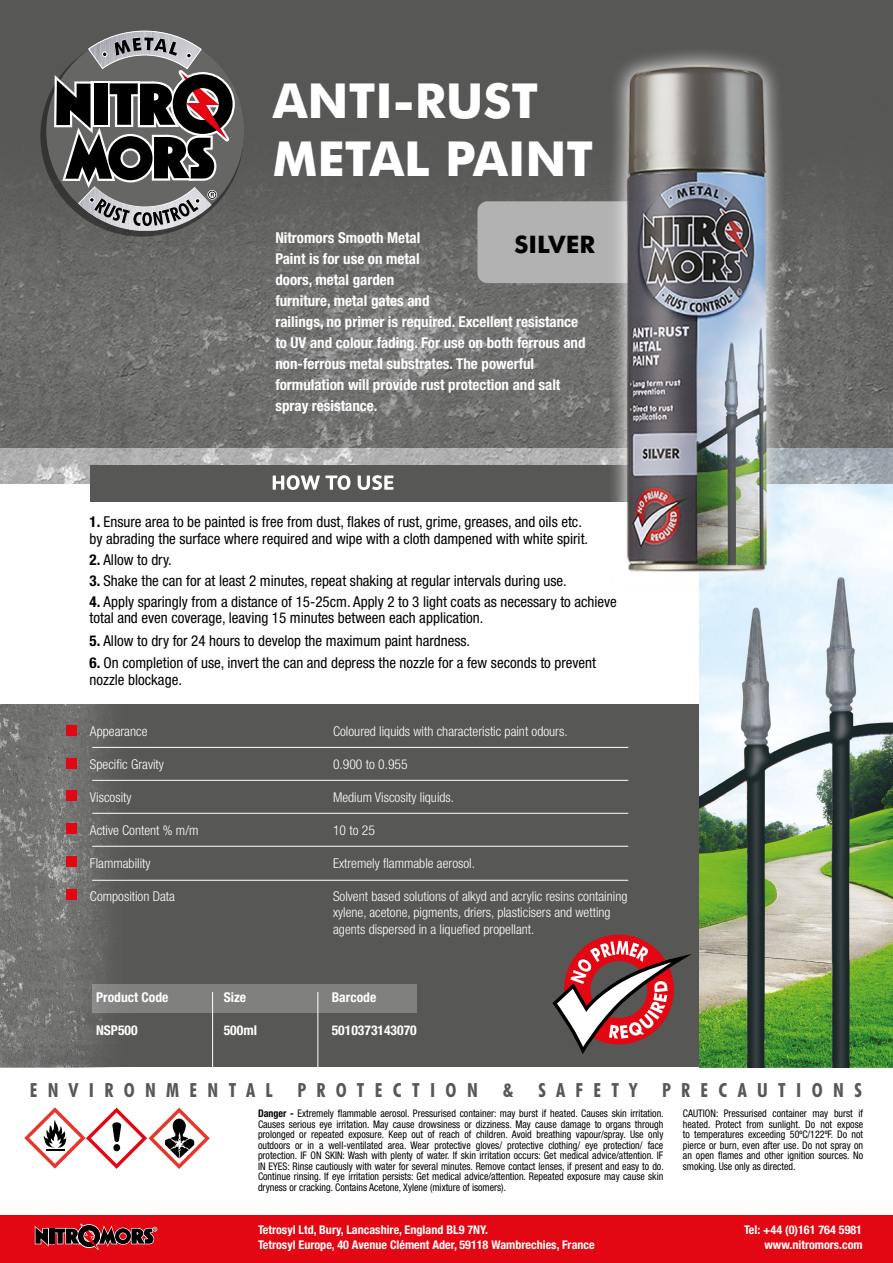
<style>
.page{position:relative;width:893px;height:1263px;background:#fff}
.page>*{position:absolute;margin:0;border:0;box-sizing:border-box;transform-origin:0 0}
.t1{font:700 48.3px/57.9px "Futura BT";color:#fff}
.t2{font:700 24.15px "Futura BT";color:#000}
.t3{font:700 condensed 19.5px "Futura BT";letter-spacing:.53em;color:#575756}
.t4{font:condensed 15px/16.5px "Helvetica Neue";color:#000}
.t5{font:700 condensed 15px/21px "Helvetica Neue";color:#fff}
.t6{font:300 condensed 13.5px/16.5px "Helvetica Neue";color:#fff}
.t7{font:700 condensed 13.5px "Helvetica Neue";color:#fff}
.t8{font:700 condensed 12px "Helvetica Neue";color:#fff}
.t9{font:condensed 10.5px/10.5px "Helvetica Neue";color:#000;text-align:justify;scale:.95 1}
.s1{font-weight:700}
</style>
<div class="page">
<div style="left:1px;top:704px;width:892px;height:363px;background:#575756"></div>
<img style="left:699px;top:483px;width:194px;height:584px">
<img style="left:0;top:0;width:893px;height:483px">
<svg style="left:40px;top:35px;width:204px;height:202px"></svg>
<div style="left:90px;top:465px;width:592px;height:36px;background:#575756"></div>
<svg style="left:273px;top:475px;width:77px;height:15px"></svg>
<svg style="left:358px;top:475px;width:35px;height:15px"></svg>
<img style="left:0;top:704px;width:187px;height:363px">
<div style="left:67px;top:725px;width:10px;height:10px;background:#e30613"></div>
<div style="left:67px;top:758px;width:10px;height:10px;background:#e30613"></div>
<div style="left:67px;top:791px;width:10px;height:10px;background:#e30613"></div>
<div style="left:67px;top:824px;width:10px;height:10px;background:#e30613"></div>
<div style="left:67px;top:857px;width:10px;height:10px;background:#e30613"></div>
<div style="left:67px;top:890px;width:10px;height:10px;background:#e30613"></div>
<hr style="left:92px;top:747px;width:536px;height:1px;background:#fff">
<hr style="left:92px;top:780px;width:536px;height:1px;background:#fff">
<hr style="left:92px;top:813px;width:536px;height:1px;background:#fff">
<hr style="left:92px;top:846px;width:536px;height:1px;background:#fff">
<hr style="left:92px;top:880px;width:536px;height:1px;background:#fff">
<div style="left:92px;top:984px;width:325px;height:29px;background:#80807f"></div>
<hr style="left:212px;top:992px;width:1px;height:75px;background:#fff">
<hr style="left:317px;top:992px;width:1px;height:75px;background:#fff">
<div style="left:46px;top:32px;width:198px;height:198px;background:#666665;border-radius:50%"></div>
<img style="left:79px;top:230px;width:133px;height:1px">
<svg style="left:54px;top:31px;width:181px;height:199px"></svg>
<div style="left:477px;top:201px;width:192px;height:82px;background:#b3b2b2;border-radius:10px"></div>
<img style="left:610px;top:48px;width:173px;height:547px">
<svg style="left:24px;top:1107px;width:186px;height:62px"></svg>
<div style="left:564px;top:934px;width:110px;height:110px;border:27px solid #e30613;border-radius:50%"></div>
<svg style="left:552px;top:941px;width:126px;height:113px"></svg>
<div style="left:0;top:1215px;width:893px;height:48px;background:#e30613"></div>
<svg style="left:35px;top:1223px;width:122px;height:27px"></svg>
<h1 class="t1" style="left:273px;top:71px;width:322px">ANTI-RUST<br>METAL PAINT</h1>
<p class="t5" style="left:275px;top:227px;width:312px">Nitromors Smooth Metal<br>Paint is for use on metal<br>doors, metal garden<br>furniture, metal gates and<br>railings, no primer is required. Excellent resistance to UV and colour fading. For use on both ferrous and non-ferrous metal substrates. The powerful formulation will provide rust protection and salt spray resistance.</p>
<h2 class="t2" style="left:514px;top:229px;width:82px">SILVER</h2>
<h3 class="t4" style="left:90px;top:513px;width:500px"><span class="s1">1.</span> Ensure area to be painted is free from dust, flakes of rust, grime, greases, and oils etc. by abrading the surface where required and wipe with a cloth dampened with white spirit.</h3>
<h3 class="t4" style="left:90px;top:551px;width:84px"><span class="s1">2.</span> Allow to dry.</h3>
<h3 class="t4" style="left:90px;top:572px;width:479px"><span class="s1">3.</span> Shake the can for at least 2 minutes, repeat shaking at regular intervals during use.</h3>
<h3 class="t4" style="left:90px;top:593px;width:529px"><span class="s1">4.</span> Apply sparingly from a distance of 15-25cm. Apply 2 to 3 light coats as necessary to achieve total and even coverage, leaving 15 minutes between each application.</h3>
<h3 class="t4" style="left:90px;top:632px;width:382px"><span class="s1">5.</span> Allow to dry for 24 hours to develop the maximum paint hardness.</h3>
<h3 class="t4" style="left:90px;top:654px;width:508px"><span class="s1">6.</span> On completion of use, invert the can and depress the nozzle for a few seconds to prevent nozzle blockage.</h3>
<p class="t6" style="left:90px;top:723px;width:59px">Appearance</p>
<p class="t6" style="left:90px;top:756px;width:75px">Specific Gravity</p>
<p class="t6" style="left:90px;top:789px;width:43px">Viscosity</p>
<p class="t6" style="left:90px;top:822px;width:110px">Active Content % m/m</p>
<p class="t6" style="left:90px;top:855px;width:62px">Flammability</p>
<p class="t6" style="left:90px;top:888px;width:87px">Composition Data</p>
<p class="t6" style="left:333px;top:723px;width:236px">Coloured liquids with characteristic paint odours.</p>
<p class="t6" style="left:333px;top:756px;width:76px">0.900 to 0.955</p>
<p class="t6" style="left:333px;top:789px;width:123px">Medium Viscosity liquids.</p>
<p class="t6" style="left:333px;top:822px;width:43px">10 to 25</p>
<p class="t6" style="left:333px;top:855px;width:143px">Extremely flammable aerosol.</p>
<p class="t6" style="left:333px;top:888px;width:296px">Solvent based solutions of alkyd and acrylic resins containing xylene, acetone, pigments, driers, plasticisers and wetting agents dispersed in a liquefied propellant.</p>
<p class="t7" style="left:96px;top:989px;width:74px">Product Code</p>
<p class="t7" style="left:224px;top:989px;width:24px">Size</p>
<p class="t7" style="left:332px;top:989px;width:46px">Barcode</p>
<p class="t7" style="left:96px;top:1022px;width:43px">NSP500</p>
<p class="t7" style="left:224px;top:1022px;width:35px">500ml</p>
<p class="t7" style="left:332px;top:1022px;width:87px">5010373143070</p>
<h3 class="t3" style="left:30px;top:1078px;width:244px">ENVIRONMENTAL</h3>
<h3 class="t3" style="left:297px;top:1078px;width:182px">PROTECTION</h3>
<h3 class="t3" style="left:503px;top:1078px;width:12px">&amp;</h3>
<h3 class="t3" style="left:538px;top:1078px;width:100px">SAFETY</h3>
<h3 class="t3" style="left:662px;top:1078px;width:201px">PRECAUTIONS</h3>
<p class="t9" style="left:258px;top:1108px;width:429px"><span class="s1">Danger -</span> Extremely flammable aerosol. Pressurised container: may burst if heated. Causes skin irritation.<br>Causes serious eye irritation. May cause drowsiness or dizziness. May cause damage to organs through prolonged or repeated exposure. Keep out of reach of children. Avoid breathing vapour/spray. Use only outdoors or in a well-ventilated area. Wear protective gloves/ protective clothing/ eye protection/ face protection. IF ON SKIN: Wash with plenty of water. If skin irritation occurs: Get medical advice/attention. IF IN EYES: Rinse cautiously with water for several minutes. Remove contact lenses, if present and easy to do.<br>Continue rinsing. If eye irritation persists: Get medical advice/attention. Repeated exposure may cause skin dryness or cracking. Contains Acetone, Xylene (mixture of isomers).</p>
<p class="t9" style="left:683px;top:1108px;width:191px">CAUTION: Pressurised container may burst if heated. Protect from sunlight. Do not expose to temperatures exceeding 50ºC/122ºF. Do not pierce or burn, even after use. Do not spray on an open flames and other ignition sources. No smoking. Use only as directed.</p>
<p class="t8" style="left:258px;top:1223px;width:232px">Tetrosyl Ltd, Bury, Lancashire, England BL9 7NY.</p>
<p class="t8" style="left:744px;top:1223px;width:120px">Tel: +44 (0)161 764 5981</p>
<p class="t8" style="left:258px;top:1237px;width:338px">Tetrosyl Europe, 40 Avenue Clément Ader, 59118 Wambrechies, France</p>
<p class="t8" style="left:764px;top:1237px;width:100px">www.nitromors.com</p>
</div>
